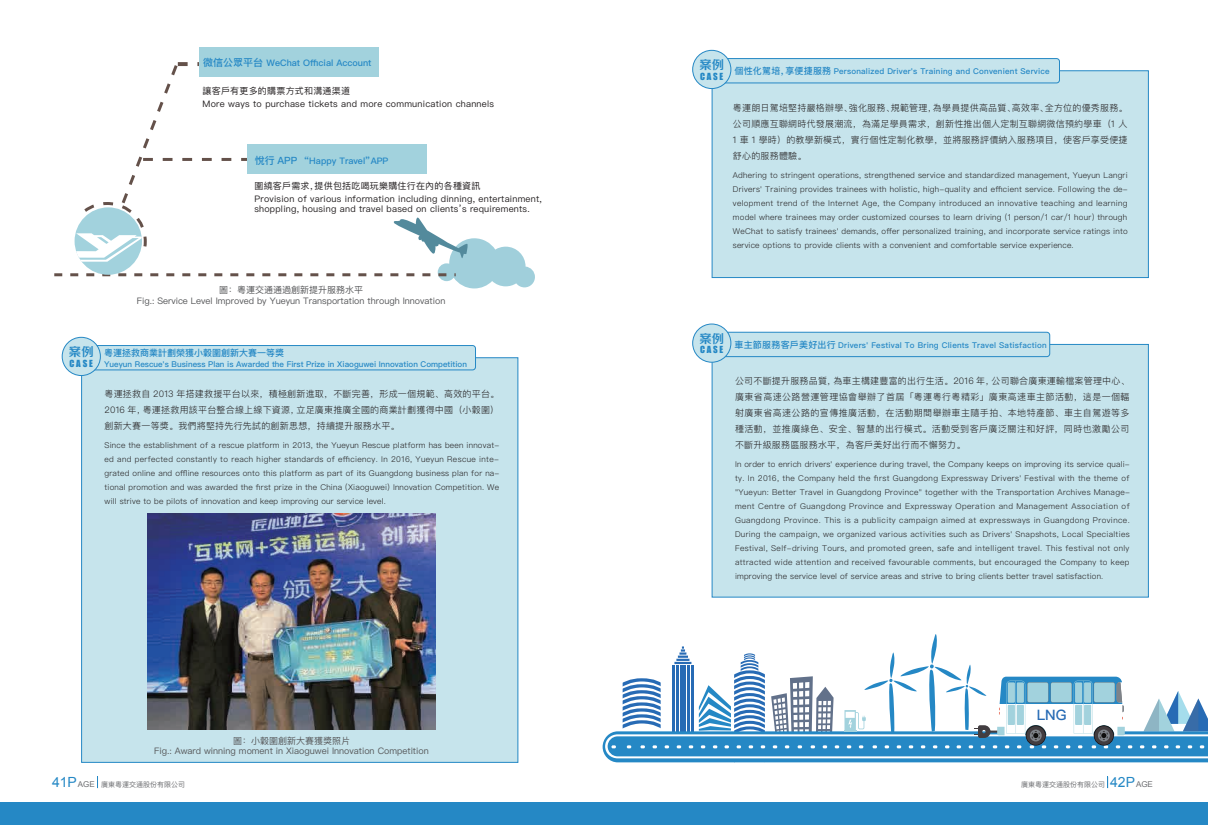
<style>
.page{position:relative;width:1208px;height:825px;background:#fff}
.page>*{position:absolute;margin:0;border:0;box-sizing:border-box;transform-origin:0 0}
.t1{font:500 14.4px "Ping Fang SC";color:#276bb5}
.t2{font:12.3px "FZZZHONGJW GB1 0";color:#2588c5}
.t3{font:300 9px/16px "Ping Fang SC";letter-spacing:.025em;color:#231f20;text-align:justify}
.t4{font:9px/13px "Ping Fang SC";letter-spacing:.025em;color:#231f20}
.t5{font:9px/10.8px "Ping Fang SC";color:#57585a;text-align:center}
.t6{font:500 9px "Ping Fang SC";color:#2588c5}
.t7{font:9px "Impact";letter-spacing:.2em;color:#2588c5}
.t8{font:300 8px/14px "Ping Fang SC";letter-spacing:.025em;color:#231f20;text-align:justify}
.t9{font:500 8px "Ping Fang SC";letter-spacing:.025em;color:#2588c5}
.t10{font:500 8px "Ping Fang SC";color:#2588c5}
.t11{font:7px "Ping Fang SC";color:#6c6d70}
.s1{font-size:10px}
.s2{font-size:9px}
.s3{font-family:"Arial";font-size:14px;color:#2588c5}
.s4{font-family:"Arial";font-size:8px}
</style>
<div class="page">
<svg style="left:54px;top:62px;width:481px;height:226px"></svg>
<div style="left:199px;top:48px;width:180px;height:29px;background:#a2d2dd"></div>
<div style="left:711px;top:344px;width:437px;height:254px;background:#c6e4ec"></div>
<div style="left:711px;top:332px;width:338px;height:25px;background:#c6e4ec;border-radius:3px"></div>
<div style="left:710px;top:332px;width:340px;height:25px;border:1px solid #2588c5;border-radius:3px"></div>
<div style="left:692px;top:324px;width:39px;height:38px;background:#c6e4ec;border-radius:50%"></div>
<div style="left:692px;top:323px;width:39px;height:40px;border:1px solid #2588c5;border-radius:50%"></div>
<div style="left:81px;top:357px;width:437px;height:406px;background:#c6e4ec;border:1px solid #2588c5"></div>
<div style="left:81px;top:345px;width:394px;height:25px;background:#c6e4ec;border-radius:3px"></div>
<div style="left:80px;top:345px;width:396px;height:25px;border:1px solid #2588c5;border-radius:3px"></div>
<div style="left:62px;top:337px;width:38px;height:38px;background:#c6e4ec;border-radius:50%"></div>
<div style="left:62px;top:337px;width:39px;height:39px;border:1px solid #2588c5;border-radius:50%"></div>
<div style="left:711px;top:70px;width:437px;height:208px;background:#c6e4ec;border:1px solid #2588c5"></div>
<div style="left:711px;top:59px;width:348px;height:24px;background:#c6e4ec;border-radius:3px"></div>
<div style="left:710px;top:58px;width:350px;height:25px;border:1px solid #2588c5;border-radius:3px"></div>
<div style="left:692px;top:50px;width:39px;height:39px;background:#c6e4ec;border-radius:50%"></div>
<div style="left:692px;top:50px;width:39px;height:39px;border:1px solid #2588c5;border-radius:50%"></div>
<svg style="left:602px;top:634px;width:606px;height:128px"></svg>
<div style="left:0;top:802px;width:1208px;height:23px;background:#2588c5"></div>
<img style="left:147px;top:513px;width:289px;height:217px">
<p class="t6" style="left:203px;top:57px;width:170px"><span class="s1">微信公眾平台</span> WeChat Official Account</p>
<p class="t4" style="left:203px;top:84px;width:293px">讓客戶有更多的購票方式和溝通渠道<br>More ways to purchase tickets and more communication channels</p>
<p class="t6" style="left:255px;top:155px;width:135px"><span class="s1">悅行 APP</span> “Happy Travel”APP</p>
<p class="t4" style="left:254px;top:179px;width:289px">圍繞客戶需求，提供包括吃喝玩樂購住行在內的各種資訊<br>Provision of various information including dinning, entertainment,</p>
<p class="t4" style="left:254px;top:202px;width:277px">shoppling, housing and travel based on clients’s requirements.</p>
<p class="t5" style="left:137px;top:284px;width:310px">圖：粵運交通通過創新提升服務水平<br>Fig.: Service Level Improved by Yueyun Transportation through Innovation</p>
<h2 class="t2" style="left:69px;top:345px;width:26px">案例</h2>
<p class="t7" style="left:69px;top:356px;width:25px">CASE</p>
<p class="t6" style="left:104px;top:347px;width:181px">粵運拯救商業計劃榮獲小穀圍創新大賽一等獎</p>
<p class="t10" style="left:104px;top:359px;width:364px">Yueyun Rescue's Business Plan is Awarded the First Prize in Xiaoguwei Innovation Competition</p>
<p class="t3" style="left:105px;top:386px;width:396px">粵運拯救自 2013 年搭建救援平台以來，積極創新進取，不斷完善，形成一個規範、高效的平台。2016 年，粵運拯救用該平台整合線上線下資源，立足廣東推廣全國的商業計劃獲得中國（小穀圍）創新大賽一等獎。我們將堅持先行先試的創新思想，持續提升服務水平。</p>
<p class="t8" style="left:105px;top:438px;width:396px">Since the establishment of a rescue platform in 2013, the Yueyun Rescue platform has been innovat&shy;ed and perfected constantly to reach higher standards of efficiency. In 2016, Yueyun Rescue inte&shy;grated online and offline resources onto this platform as part of its Guangdong business plan for na&shy;tional promotion and was awarded the first prize in the China (Xiaoguwei) Innovation Competition. We will strive to be pilots of innovation and keep improving our service level.</p>
<p class="t5" style="left:154px;top:735px;width:276px">圖：小穀圍創新大賽獲獎照片<br>Fig.: Award winning moment in Xiaoguwei Innovation Competition</p>
<h2 class="t2" style="left:699px;top:58px;width:26px">案例</h2>
<p class="t7" style="left:700px;top:69px;width:25px">CASE</p>
<p class="t9" style="left:734px;top:66px;width:317px"><span class="s2">個性化駕培，享便捷服務</span> Personalized Driver's Training and Convenient Service</p>
<p class="t3" style="left:733px;top:99px;width:396px">粵運朗日駕培堅持嚴格辦學、強化服務、規範管理，為學員提供高品質、高效率、全方位的優秀服務。公司順應互聯網時代發展潮流，為滿足學員需求，創新性推出個人定制互聯網微信預約學車（1 人1 車 1 學時）的教學新模式，實行個性定制化教學，並將服務評價納入服務項目，使客戶享受便捷舒心的服務體驗。</p>
<p class="t8" style="left:733px;top:168px;width:396px">Adhering to stringent operations, strengthened service and standardized management, Yueyun Langri Drivers' Training provides trainees with holistic, high-quality and efficient service. Following the de&shy;velopment trend of the Internet Age, the Company introduced an innovative teaching and learning model where trainees may order customized courses to learn driving (1 person/1 car/1 hour) through WeChat to satisfy trainees' demands, offer personalized training, and incorporate service ratings into service options to provide clients with a convenient and comfortable service experience.</p>
<h2 class="t2" style="left:699px;top:332px;width:26px">案例</h2>
<p class="t7" style="left:700px;top:343px;width:25px">CASE</p>
<p class="t9" style="left:734px;top:341px;width:314px"><span class="s2">車主節服務客戶美好出行</span> Drivers' Festival To Bring Clients Travel Satisfaction</p>
<p class="t3" style="left:735px;top:373px;width:396px">公司不斷提升服務品質，為車主構建豐富的出行生活。2016 年，公司聯合廣東運輸檔案管理中心、廣東省高速公路營運管理協會舉辦了首屆「粵運粵行粵精彩」廣東高速車主節活動，這是一個輻射廣東省高速公路的宣傳推廣活動，在活動期間舉辦車主隨手拍、本地特產節、車主自駕遊等多種活動，並推廣綠色、安全、智慧的出行模式。活動受到客戶廣泛關注和好評，同時也激勵公司不斷升級服務區服務水平，為客戶美好出行而不懈努力。</p>
<p class="t8" style="left:735px;top:457px;width:396px">In order to enrich drivers' experience during travel, the Company keeps on improving its service quali&shy;ty. In 2016, the Company held the first Guangdong Expressway Drivers' Festival with the theme of "Yueyun: Better Travel in Guangdong Province" together with the Transportation Archives Manage&shy;ment Centre of Guangdong Province and Expressway Operation and Management Association of Guangdong Province. This is a publicity campaign aimed at expressways in Guangdong Province.<br>During the campaign, we organized various activities such as Drivers' Snapshots, Local Specialties Festival, Self-driving Tours, and promoted green, safe and intelligent travel. This festival not only attracted wide attention and received favourable comments, but encouraged the Company to keep improving the service level of service areas and strive to bring clients better travel satisfaction.</p>
<h1 class="t1" style="left:1036px;top:705px;width:31px">LNG</h1>
<p class="t11" style="left:52px;top:780px;width:135px"><span class="s3">41P</span><span class="s4">AGE</span> 廣東粵運交通股份有限公司</p>
<p class="t11" style="left:1021px;top:780px;width:133px">廣東粵運交通股份有限公司 <span class="s3">42P</span><span class="s4">AGE</span></p>
</div>
